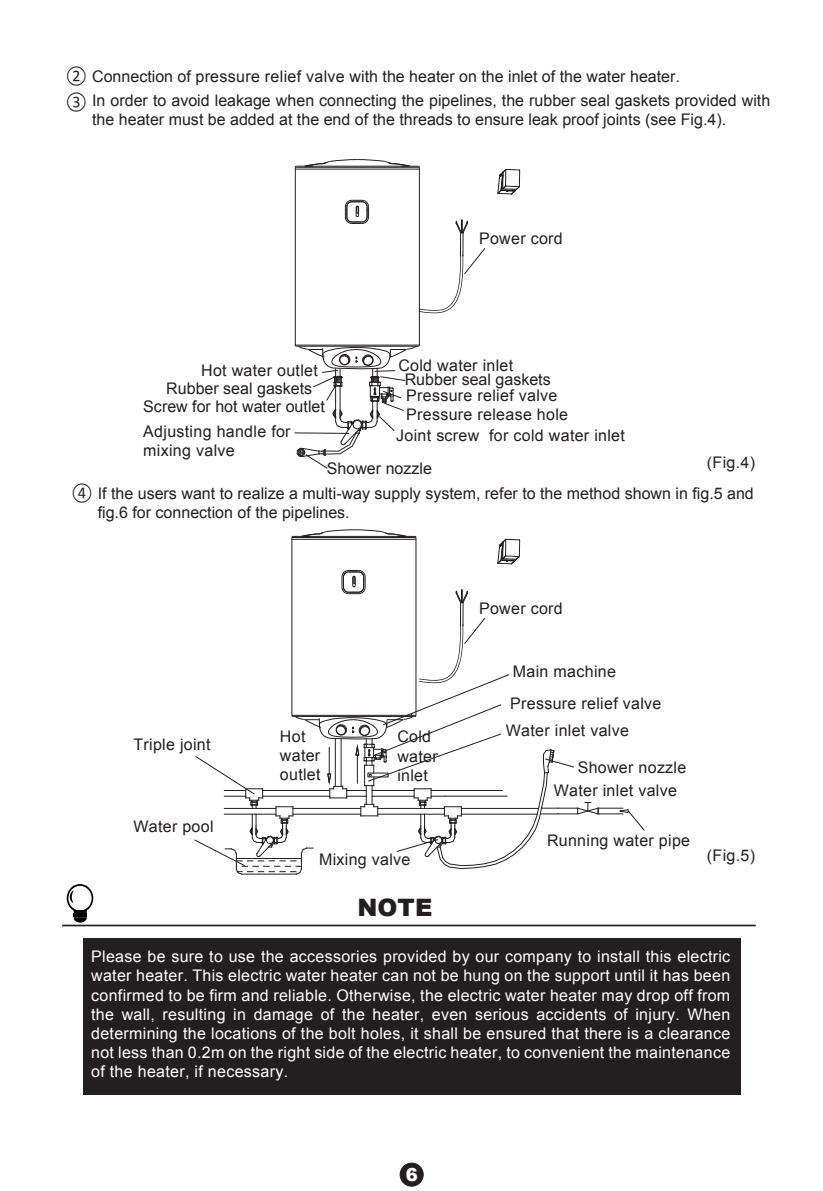
<style>
.page{position:relative;width:823px;height:1191px;background:#fff}
.page>*{position:absolute;margin:0;border:0;box-sizing:border-box;transform-origin:0 0}
.t1{font:900 24px "Arial";color:#231f20}
.t2{font:900 18px "Arial";color:#fff}
.t3{font:16.8px "Calibri";color:#231f20;scale:.95 1}
.t4{font:16px/19.2px "Arial";letter-spacing:.02em;color:#fff;text-align:justify}
.t5{font:16px/19.2px "Arial";color:#231f20}
.t6{font:16px/19.2px "Arial";letter-spacing:.02em;color:#231f20}
.s1{font-family:"Calibri";font-size:16.8px}
</style>
<div class="page">
<div style="left:83px;top:938px;width:657px;height:156px;background:#231f20"></div>
<hr style="left:62px;top:924px;width:693px;height:2px;background:#231f20">
<svg style="left:67px;top:884px;width:26px;height:38px"></svg>
<div style="left:400px;top:1163px;width:23px;height:23px;background:#231f20;border-radius:50%"></div>
<div style="left:399px;top:1162px;width:24px;height:24px;border:1px solid #231f20;border-radius:50%"></div>
<svg style="left:294px;top:159px;width:191px;height:310px"></svg>
<svg style="left:497px;top:168px;width:23px;height:27px"></svg>
<svg style="left:194px;top:529px;width:451px;height:346px"></svg>
<p class="t5" style="left:66px;top:67px;width:615px"><span class="s1">②</span> Connection of pressure relief valve with the heater on the inlet of the water heater.</p>
<p class="t3" style="left:66px;top:91px;width:24px">③</p>
<p class="t5" style="left:92px;top:90px;width:679px">In order to avoid leakage when connecting the pipelines, the rubber seal gaskets provided with the heater must be added at the end of the threads to ensure leak proof joints (see Fig.4).</p>
<p class="t6" style="left:479px;top:229px;width:85px">Power cord</p>
<p class="t6" style="left:201px;top:361px;width:118px">Hot water outlet</p>
<p class="t6" style="left:406px;top:351px;width:153px;line-height:29.4px;text-indent:-8px">Cold water inlet<br>Pressure relief valve</p>
<p class="t6" style="left:406px;top:405px;width:163px">Pressure release hole</p>
<p class="t6" style="left:143px;top:421px;width:149px">Adjusting handle for</p>
<p class="t6" style="left:396px;top:426px;width:230px">Joint screw for cold water inlet</p>
<p class="t6" style="left:143px;top:441px;width:93px">mixing valve</p>
<p class="t5" style="left:404px;top:370px;width:147px">Rubber seal gaskets</p>
<p class="t5" style="left:166px;top:379px;width:147px">Rubber seal gaskets</p>
<p class="t5" style="left:143px;top:397px;width:183px">Screw for hot water outlet</p>
<p class="t5" style="left:327px;top:459px;width:106px">Shower nozzle</p>
<p class="t5" style="left:706px;top:453px;width:50px">(Fig.4)</p>
<p class="t5" style="left:98px;top:484px;width:657px;text-indent:-26px"><span class="s1">④</span> If the users want to realize a multi-way supply system, refer to the method shown in fig.5 and fig.6 for connection of the pipelines.</p>
<p class="t6" style="left:479px;top:599px;width:85px">Power cord</p>
<p class="t6" style="left:133px;top:735px;width:79px">Triple joint</p>
<p class="t6" style="left:133px;top:816px;width:82px">Water pool</p>
<p class="t6" style="left:280px;top:726px;width:42px">Hot water outlet</p>
<p class="t6" style="left:397px;top:727px;width:42px">Cold water inlet</p>
<p class="t6" style="left:319px;top:849px;width:93px">Mixing valve</p>
<p class="t6" style="left:512px;top:662px;width:104px">Main machine</p>
<p class="t6" style="left:505px;top:689px;width:157px;line-height:27.6px">Pressure relief valve<br>Water inlet valve</p>
<p class="t6" style="left:577px;top:757px;width:110px">Shower nozzle</p>
<p class="t6" style="left:553px;top:781px;width:125px">Water inlet valve</p>
<p class="t6" style="left:546px;top:830px;width:145px">Running water pipe</p>
<p class="t5" style="left:706px;top:846px;width:50px">(Fig.5)</p>
<h1 class="t1" style="left:357px;top:889px;width:76px">NOTE</h1>
<p class="t4" style="left:91px;top:947px;width:640px">Please be sure to use the accessories provided by our company to install this electric water heater. This electric water heater can not be hung on the support until it has been confirmed to be firm and reliable. Otherwise, the electric water heater may drop off from the wall, resulting in damage of the heater, even serious accidents of injury. When determining the locations of the bolt holes, it shall be ensured that there is a clearance not less than 0.2m on the right side of the electric heater, to convenient the maintenance of the heater, if necessary.</p>
<p class="t2" style="left:405px;top:1161px;width:14px">6</p>
</div>
